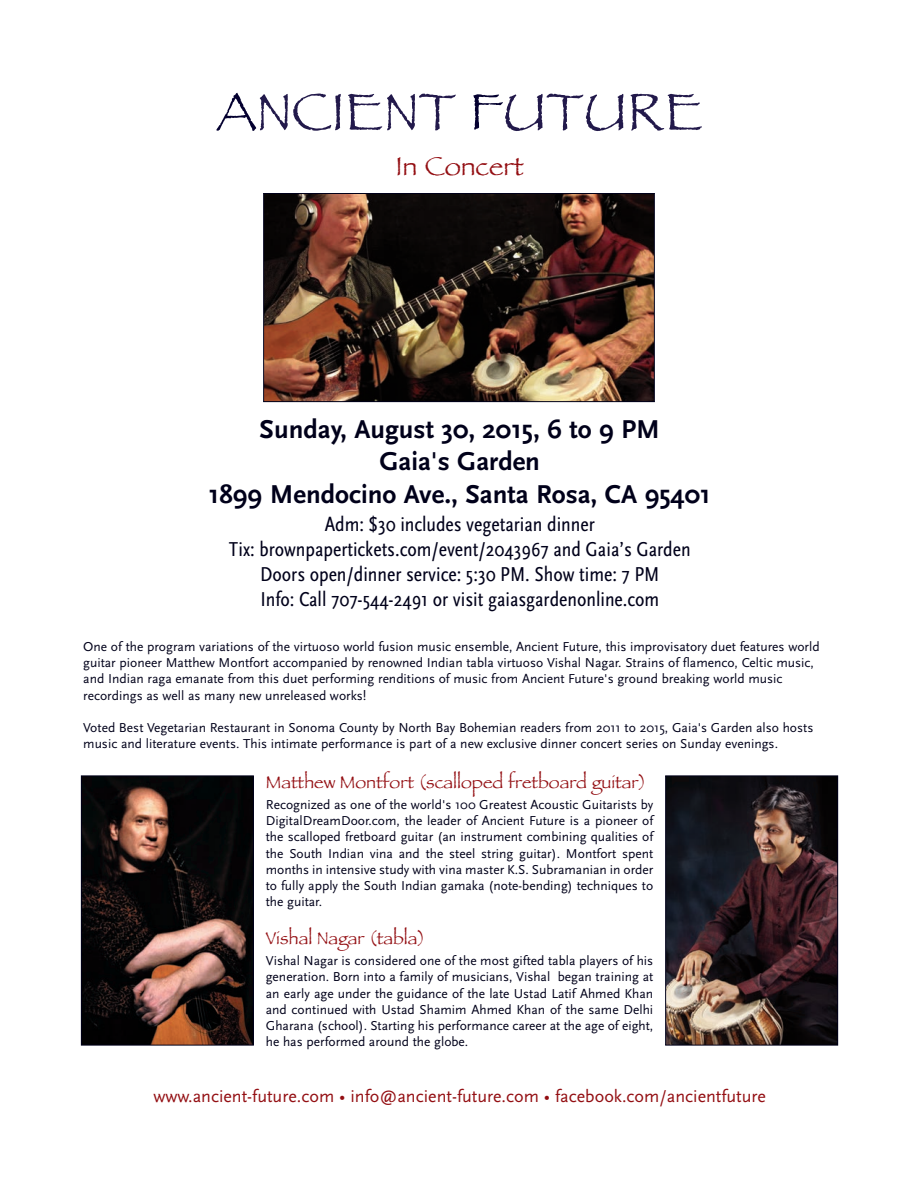
<style>
.page{position:relative;width:918px;height:1188px;background:#fff}
.page>*{position:absolute;margin:0;border:0;box-sizing:border-box;transform-origin:0 0}
.t1{font:54px "Papyrus";color:#22194b}
.t2{font:700 27px/32.4px "Scala Sans OT";color:#00001a;text-align:center}
.t3{font:27px "Papyrus";color:#930e12}
.t4{font:condensed 21px/25.2px "Scala Sans OT";color:#00001a;text-align:center}
.t5{font:18px "Scala Sans OT";color:#930e12}
.t6{font:18px "Papyrus";color:#930e12}
.t7{font:13.5px/16.2px "Scala Sans OT";color:#00001a}
.s1{color:#040030}
</style>
<div class="page">
<img style="left:667px;top:778px;width:169px;height:266px">
<div style="left:665px;top:776px;width:173px;height:270px;border:1px solid #00001a"></div>
<img style="left:265px;top:195px;width:388px;height:205px">
<div style="left:263px;top:193px;width:392px;height:209px;border:1px solid #00001a"></div>
<img style="left:83px;top:778px;width:169px;height:265px">
<div style="left:81px;top:776px;width:173px;height:269px;border:1px solid #00001a"></div>
<h1 class="t1" style="left:217px;top:79px;width:488px"><span class="s1">A</span>NCIENT <span class="s1">F</span>UTURE</h1>
<h2 class="t3" style="left:396px;top:149px;width:129px">In Concert</h2>
<h2 class="t2" style="left:209px;top:413px;width:503px">Sunday, August 30, 2015, 6 to 9 PM<br>Gaia's Garden<br>1899 Mendocino Ave., Santa Rosa, CA 95401</h2>
<h3 class="t4" style="left:229px;top:512px;width:463px">Adm: $30 includes vegetarian dinner<br>Tix: brownpapertickets.com/event/2043967 and Gaia’s Garden Doors open/dinner service: 5:30 PM. Show time: 7 PM<br>Info: Call 707-544-2491 or visit gaiasgardenonline.com</h3>
<p class="t7" style="left:83px;top:639px;width:738px">One of the program variations of the virtuoso world fusion music ensemble, Ancient Future, this improvisatory duet features world guitar pioneer Matthew Montfort accompanied by renowned Indian tabla virtuoso Vishal Nagar. Strains of flamenco, Celtic music, and Indian raga emanate from this duet performing renditions of music from Ancient Future's ground breaking world music recordings as well as many new unreleased works!</p>
<p class="t7" style="left:83px;top:720px;width:732px">Voted Best Vegetarian Restaurant in Sonoma County by North Bay Bohemian readers from 2011 to 2015, Gaia's Garden also hosts music and literature events. This intimate performance is part of a new exclusive dinner concert series on Sunday evenings.</p>
<h3 class="t6" style="left:266px;top:771px;width:382px">Matthew Montfort (scalloped fretboard guitar)</h3>
<p class="t7" style="left:266px;top:797px;width:389px;text-align:justify">Recognized as one of the world's 100 Greatest Acoustic Guitarists by DigitalDreamDoor.com, the leader of Ancient Future is a pioneer of the scalloped fretboard guitar (an instrument combining qualities of the South Indian vina and the steel string guitar). Montfort spent months in intensive study with vina master K.S. Subramanian in order to fully apply the South Indian gamaka (note-bending) techniques to the guitar.</p>
<h3 class="t6" style="left:266px;top:927px;width:161px">Vishal Nagar (tabla)</h3>
<p class="t7" style="left:266px;top:953px;width:389px;text-align:justify">Vishal Nagar is considered one of the most gifted tabla players of his generation. Born into a family of musicians, Vishal began training at an early age under the guidance of the late Ustad Latif Ahmed Khan and continued with Ustad Shamim Ahmed Khan of the same Delhi Gharana (school). Starting his performance career at the age of eight, he has performed around the globe.</p>
<h3 class="t5" style="left:154px;top:1086px;width:614px">www.ancient-future.com • info@ancient-future.com • facebook.com/ancientfuture</h3>
</div>
